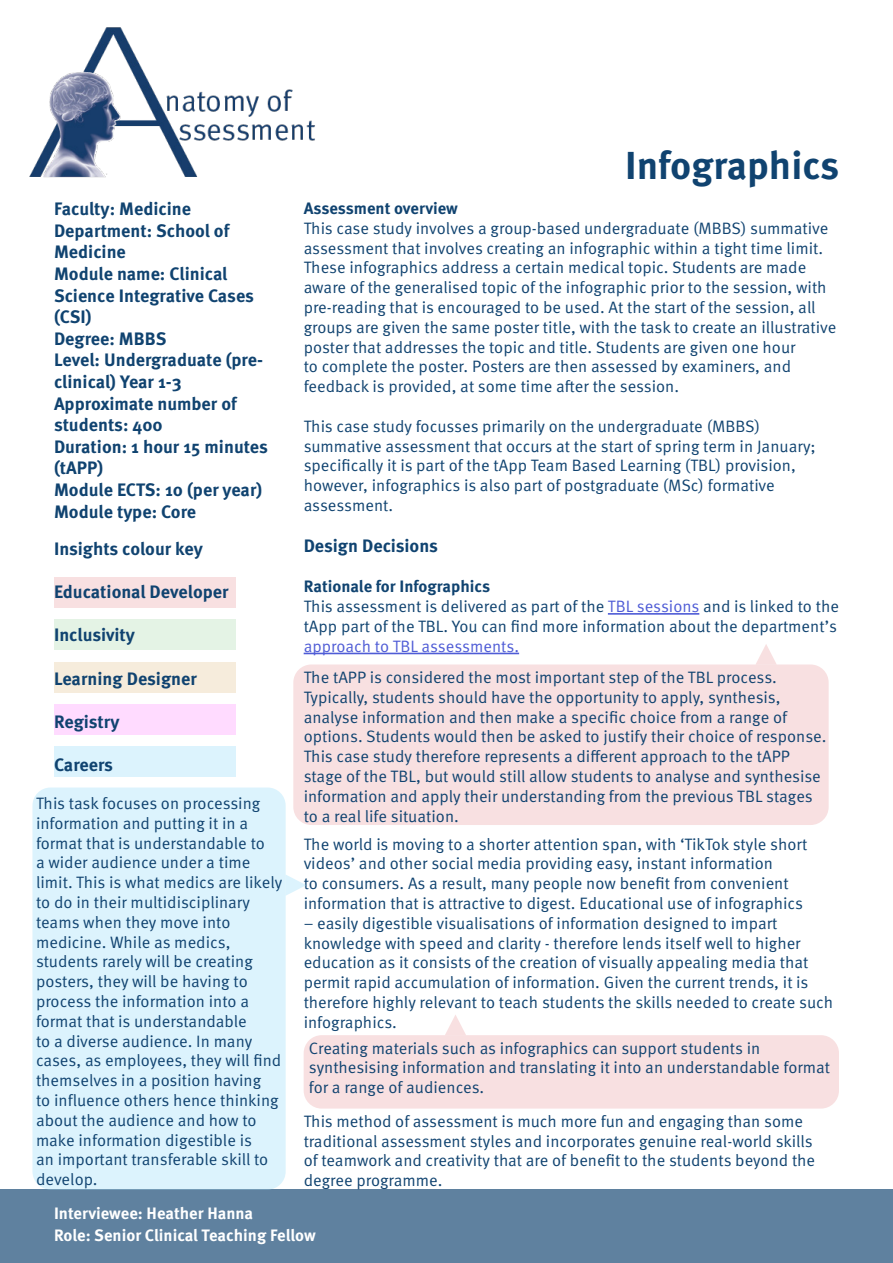
<style>
.page{position:relative;width:893px;height:1263px;background:#fff}
.page>*{position:absolute;margin:0;border:0;box-sizing:border-box;transform-origin:0 0}
.t1{font:700 39px "Meta Pro";color:#104370}
.t2{font:700 18px/21.6px "Meta Pro";color:#104370}
.t3{font:16.5px/19.8px "Meta Pro Norm";color:#104370}
.t4{font:700 16.5px "Meta Pro";color:#fff}
.t5{font:700 16.5px "Meta Pro";color:#104370}
.s1{color:#4f5cd6}
</style>
<div class="page">
<img style="left:29px;top:27px;width:286px;height:151px">
<div style="left:0;top:1189px;width:893px;height:74px;background:#5f819f"></div>
<hr style="left:608px;top:613px;width:91px;height:2px;background:#4f5cd6">
<hr style="left:304px;top:653px;width:215px;height:1px;background:#4f5cd6">
<div style="left:293px;top:664px;width:536px;height:161px;background:#f8e0e1;border-radius:18px"></div>
<svg style="left:756px;top:644px;width:20px;height:20px"></svg>
<div style="left:32px;top:787px;width:254px;height:402px;background:#dcf3fd;border-radius:18px"></div>
<div style="left:54px;top:746px;width:182px;height:30px;background:#dcf3fd"></div>
<div style="left:54px;top:704px;width:182px;height:30px;background:#ffdbff"></div>
<div style="left:54px;top:662px;width:182px;height:30px;background:#f6ecdc"></div>
<div style="left:54px;top:620px;width:182px;height:30px;background:#e4f3e5"></div>
<div style="left:54px;top:577px;width:182px;height:30px;background:#f8e0e1"></div>
<div style="left:304px;top:1035px;width:535px;height:73px;background:#f8e0e1;border-radius:18px"></div>
<svg style="left:445px;top:1015px;width:21px;height:20px"></svg>
<svg style="left:286px;top:875px;width:20px;height:21px"></svg>
<p class="t2" style="left:54px;top:197px;width:139px">Faculty: Medicine</p>
<p class="t2" style="left:54px;top:219px;width:177px">Department: School of<br>Medicine</p>
<p class="t2" style="left:54px;top:262px;width:202px">Module name: Clinical<br>Science Integrative Cases (CSI)</p>
<p class="t2" style="left:54px;top:327px;width:114px">Degree: MBBS</p>
<p class="t2" style="left:54px;top:348px;width:210px">Level: Undergraduate (pre&shy;clinical) Year 1-3</p>
<p class="t2" style="left:54px;top:391px;width:184px">Approximate number of students: 400</p>
<p class="t2" style="left:54px;top:435px;width:215px">Duration: 1 hour 15 minutes (tAPP)</p>
<p class="t2" style="left:54px;top:478px;width:210px">Module ECTS: 10 (per year)</p>
<p class="t2" style="left:54px;top:499px;width:144px">Module type: Core</p>
<p class="t2" style="left:54px;top:537px;width:150px">Insights colour key</p>
<p class="t2" style="left:54px;top:580px;width:176px">Educational Developer</p>
<p class="t2" style="left:54px;top:623px;width:83px">Inclusivity</p>
<p class="t2" style="left:54px;top:666px;width:144px">Learning Designer</p>
<p class="t2" style="left:54px;top:710px;width:67px">Registry</p>
<p class="t2" style="left:54px;top:753px;width:61px">Careers</p>
<p class="t3" style="left:36px;top:792px;width:248px">This task focuses on processing information and putting it in a format that is understandable to<br>a wider audience under a time limit. This is what medics are likely to do in their multidisciplinary teams when they move into medicine. While as medics, students rarely will be creating posters, they will be having to process the information into a format that is understandable<br>to a diverse audience. In many cases, as employees, they will find themselves in a position having<br>to influence others hence thinking about the audience and how to make information digestible is<br>an important transferable skill to develop.</p>
<p class="t1" style="left:625px;top:135px;width:216px">Infographics</p>
<p class="t5" style="left:304px;top:195px;width:156px">Assessment overview</p>
<p class="t3" style="left:304px;top:217px;width:534px">This case study involves a group-based undergraduate (MBBS) summative assessment that involves creating an infographic within a tight time limit.<br>These infographics address a certain medical topic. Students are made aware of the generalised topic of the infographic prior to the session, with pre-reading that is encouraged to be used. At the start of the session, all groups are given the same poster title, with the task to create an illustrative poster that addresses the topic and title. Students are given one hour<br>to complete the poster. Posters are then assessed by examiners, and feedback is provided, at some time after the session.</p>
<p class="t3" style="left:304px;top:415px;width:514px">This case study focusses primarily on the undergraduate (MBBS) summative assessment that occurs at the start of spring term in January; specifically it is part of the tApp Team Based Learning (TBL) provision, however, infographics is also part of postgraduate (MSc) formative assessment.</p>
<p class="t2" style="left:304px;top:534px;width:136px">Design Decisions</p>
<p class="t5" style="left:304px;top:573px;width:188px">Rationale for Infographics</p>
<p class="t3" style="left:304px;top:595px;width:537px;text-align:justify">This assessment is delivered as part of the <span class="s1">TBL sessions</span> and is linked to the tApp part of the TBL. You can find more information about the department’s <span class="s1">approach to TBL assessments.</span></p>
<p class="t3" style="left:304px;top:666px;width:524px">The tAPP is considered the most important step of the TBL process.<br>Typically, students should have the opportunity to apply, synthesis, analyse information and then make a specific choice from a range of options. Students would then be asked to justify their choice of response.<br>This case study therefore represents a different approach to the tAPP stage of the TBL, but would still allow students to analyse and synthesise information and apply their understanding from the previous TBL stages to a real life situation.</p>
<p class="t3" style="left:304px;top:833px;width:505px">The world is moving to a shorter attention span, with ‘TikTok style short videos’ and other social media providing easy, instant information<br>to consumers. As a result, many people now benefit from convenient information that is attractive to digest. Educational use of infographics</p>
<p class="t3" style="left:304px;top:912px;width:531px">– easily digestible visualisations of information designed to impart knowledge with speed and clarity - therefore lends itself well to higher education as it consists of the creation of visually appealing media that permit rapid accumulation of information. Given the current trends, it is therefore highly relevant to teach students the skills needed to create such infographics.</p>
<p class="t3" style="left:309px;top:1037px;width:523px">Creating materials such as infographics can support students in synthesising information and translating it into an understandable format for a range of audiences.</p>
<p class="t3" style="left:304px;top:1110px;width:513px">This method of assessment is much more fun and engaging than some traditional assessment styles and incorporates genuine real-world skills of teamwork and creativity that are of benefit to the students beyond the degree programme.</p>
<p class="t4" style="left:54px;top:1201px;width:201px">Interviewee: Heather Hanna</p>
<p class="t4" style="left:54px;top:1222px;width:263px">Role: Senior Clinical Teaching Fellow</p>
</div>
